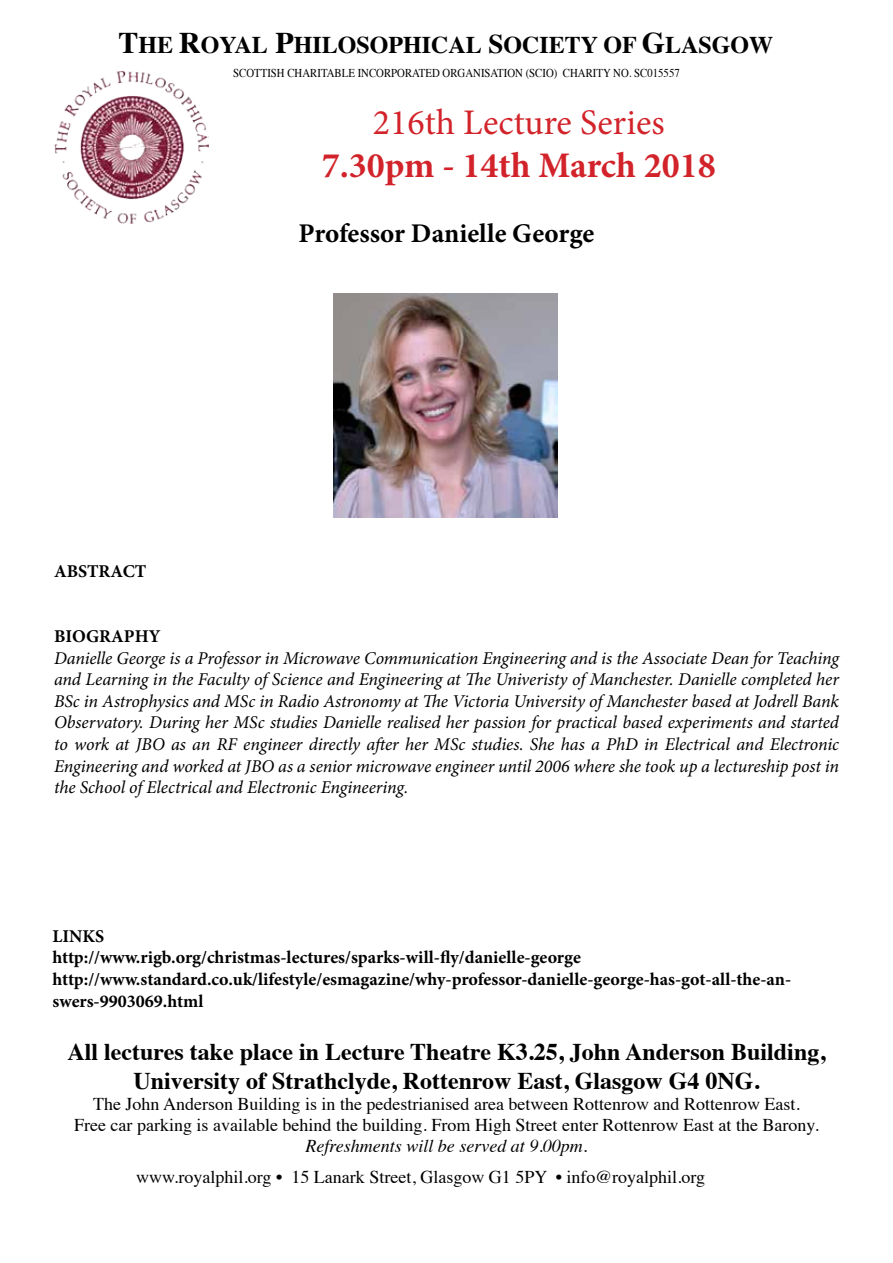
<style>
.page{position:relative;width:893px;height:1263px;background:#fff}
.page>*{position:absolute;margin:0;border:0;box-sizing:border-box;transform-origin:0 0}
.t1{font:700 36px "Minion Pro";color:#d2232a}
.t2{font:36px "Minion Pro";color:#d2232a}
.t3{font:700 27px "Minion Pro";color:#000}
.t4{font:700 24px/28.8px "Times";color:#000;text-align:center}
.t5{font:italic 18px/21.6px "Minion Pro";letter-spacing:-.005em;color:#000;text-align:justify}
.t6{font:18px/21px "Times";color:#000;text-align:center}
.t7{font:700 18px/21.6px "Minion Pro";color:#000}
.t8{font:italic 18px "Times";color:#000}
.t9{font:12px "Times";color:#000;scale:.9 1}
.s1{font-size:30px}
.s2{font-size:27px}
</style>
<div class="page">
<img style="left:54px;top:71px;width:155px;height:153px">
<img style="left:334px;top:293px;width:223px;height:224px">
<h3 class="t4" style="left:118px;top:27px;width:656px"><span class="s1">T</span>HE <span class="s1">R</span>OYAL <span class="s1">P</span>HILOSOPHICAL <span class="s2">S</span>OCIETY OF <span class="s1">G</span>LASGOW</h3>
<p class="t9" style="left:233px;top:61px;width:498px">SCOTTISH CHARITABLE INCORPORATED ORGANISATION (SCIO) CHARITY NO. SC015557</p>
<h1 class="t2" style="left:373px;top:98px;width:293px">216th Lecture Series</h1>
<h1 class="t1" style="left:322px;top:140px;width:395px">7.30pm - 14th March 2018</h1>
<p class="t7" style="left:54px;top:560px;width:94px">ABSTRACT</p>
<h2 class="t3" style="left:299px;top:214px;width:297px">Professor Danielle George</h2>
<p class="t7" style="left:54px;top:625px;width:108px">BIOGRAPHY</p>
<p class="t5" style="left:54px;top:647px;width:787px">Danielle George is a Professor in Microwave Communication Engineering and is the Associate Dean for Teaching and Learning in the Faculty of Science and Engineering at The Univeristy of Manchester. Danielle completed her BSc in Astrophysics and MSc in Radio Astronomy at The Victoria University of Manchester based at Jodrell Bank Observatory. During her MSc studies Danielle realised her passion for practical based experiments and started to work at JBO as an RF engineer directly after her MSc studies. She has a PhD in Electrical and Electronic Engineering and worked at JBO as a senior microwave engineer until 2006 where she took up a lectureship post in the School of Electrical and Electronic Engineering.</p>
<p class="t7" style="left:53px;top:925px;width:740px">LINKS<br>http://www.rigb.org/christmas-lectures/sparks-will-fly/danielle-george http://www.standard.co.uk/lifestyle/esmagazine/why-professor-danielle-george-has-got-all-the-an&shy;swers-9903069.html</p>
<h3 class="t4" style="left:68px;top:1035px;width:759px">All lectures take place in Lecture Theatre K3.25, John Anderson Building,<br>University of Strathclyde, Rottenrow East, Glasgow G4 0NG.</h3>
<p class="t6" style="left:74px;top:1091px;width:746px">The John Anderson Building is in the pedestrianised area between Rottenrow and Rottenrow East.<br>Free car parking is available behind the building. From High Street enter Rottenrow East at the Barony.</p>
<p class="t8" style="left:306px;top:1130px;width:283px">Refreshments will be served at 9.00pm.</p>
<p class="t6" style="left:136px;top:1165px;width:571px">www.royalphil.org • 15 Lanark Street, Glasgow G1 5PY • info@royalphil.org</p>
</div>
